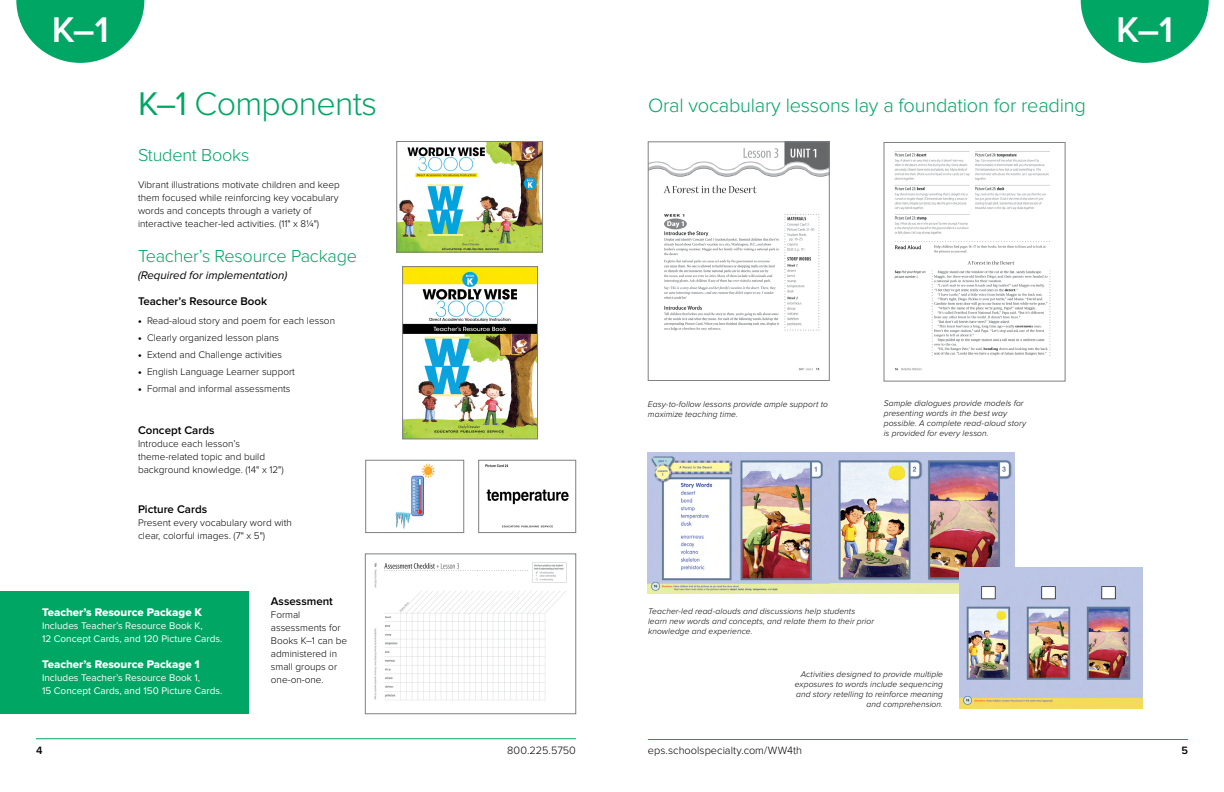
<style>
.page{position:relative;width:1224px;height:792px;background:#fff}
.page>*{position:absolute;margin:0;border:0;box-sizing:border-box;transform-origin:0 0}
.t1{font:600 37px "Proxima Nova";color:#fff}
.t2{font:300 34px "Proxima Nova";letter-spacing:-.02em;color:#00a664}
.t3{font:300 20px "Proxima Nova";letter-spacing:-.01em;color:#00a664}
.t4{font:300 18px "Proxima Nova";letter-spacing:-.01em;color:#00a664}
.t5{font:600 11.5px "Proxima Nova";color:#000}
.t6{font:11.5px "Proxima Nova Extrabld";color:#fff}
.t7{font:italic 11.5px "Proxima Nova";color:#000}
.t8{font:300 11px "Proxima Nova";color:#000}
.t9{font:600 11px "Proxima Nova";color:#000}
.t10{font:300 10px/13px "Proxima Nova";color:#000}
.t11{font:10px/13px "Proxima Nova";color:#fff}
.t12{font:italic 300 8.5px/10px "Proxima Nova";letter-spacing:.01em;color:#000}
.s1{font-weight:400}
.s2{font-weight:900}
</style>
<div class="page">
<hr style="left:36px;top:738px;width:540px;height:1px;background:#00a664">
<hr style="left:648px;top:739px;width:540px;height:1px;background:#00a664">
<img style="left:399px;top:143px;width:142px;height:107px">
<div style="left:397px;top:141px;width:146px;height:111px;border:1px solid #7e8083"></div>
<img style="left:404px;top:268px;width:132px;height:169px">
<div style="left:402px;top:266px;width:136px;height:173px;border:1px solid #7e8083"></div>
<img style="left:485px;top:464px;width:84px;height:64px">
<div style="left:478px;top:460px;width:98px;height:73px;border:1px solid #7e8083"></div>
<img style="left:395px;top:463px;width:40px;height:66px">
<div style="left:365px;top:460px;width:99px;height:73px;border:1px solid #7e8083"></div>
<div style="left:0;top:592px;width:248px;height:122px;background:#00a664"></div>
<img style="left:374px;top:562px;width:193px;height:138px">
<div style="left:365px;top:554px;width:211px;height:160px;border:1px solid #7e8083"></div>
<img style="left:650px;top:144px;width:178px;height:227px">
<div style="left:648px;top:142px;width:182px;height:239px;border:1px solid #7e8083"></div>
<img style="left:894px;top:151px;width:157px;height:220px">
<img style="left:648px;top:453px;width:183px;height:141px">
<img style="left:831px;top:453px;width:183px;height:141px">
<img style="left:959px;top:567px;width:184px;height:141px">
<svg style="left:16px;top:0;width:128px;height:63px"></svg>
<svg style="left:1081px;top:0;width:128px;height:63px"></svg>
<h1 class="t1" style="left:52px;top:8px;width:59px">K–1</h1>
<h1 class="t1" style="left:1116px;top:8px;width:59px">K–1</h1>
<h2 class="t2" style="left:138px;top:84px;width:241px"><span class="s1">K–1</span> Components</h2>
<h3 class="t4" style="left:138px;top:145px;width:113px">Student Books</h3>
<p class="t10" style="left:138px;top:178px;width:203px">Vibrant illustrations motivate children and keep them focused while reinforcing key vocabulary words and concepts through a variety of interactive teacher-led activities. (11" x 8¼")</p>
<h3 class="t4" style="left:138px;top:246px;width:221px">Teacher’s Resource Package</h3>
<p class="t7" style="left:138px;top:269px;width:151px">(Required for implementation)</p>
<p class="t5" style="left:138px;top:295px;width:131px">Teacher’s Resource Book</p>
<p class="t10" style="left:138px;top:314px;width:199px"><span class="s2">•</span> Read-aloud story and poem for each lesson</p>
<p class="t10" style="left:138px;top:331px;width:143px"><span class="s2">•</span> Clearly organized lesson plans</p>
<p class="t10" style="left:138px;top:348px;width:146px"><span class="s2">•</span> Extend and Challenge activities</p>
<p class="t10" style="left:138px;top:365px;width:158px"><span class="s2">•</span> English Language Learner support</p>
<p class="t10" style="left:138px;top:382px;width:154px"><span class="s2">•</span> Formal and informal assessments</p>
<p class="t5" style="left:138px;top:423px;width:78px">Concept Cards</p>
<p class="t10" style="left:138px;top:437px;width:147px">Introduce each lesson’s theme-related topic and build background knowledge. (14" x 12")</p>
<p class="t5" style="left:138px;top:502px;width:71px">Picture Cards</p>
<p class="t10" style="left:138px;top:516px;width:155px">Present every vocabulary word with clear, colorful images. (7" x 5")</p>
<p class="t6" style="left:42px;top:604px;width:162px">Teacher’s Resource Package K</p>
<p class="t11" style="left:42px;top:619px;width:182px">Includes Teacher’s Resource Book K,<br>12 Concept Cards, and 120 Picture Cards.</p>
<p class="t6" style="left:42px;top:656px;width:159px">Teacher’s Resource Package 1</p>
<p class="t11" style="left:42px;top:671px;width:182px">Includes Teacher’s Resource Book 1,<br>15 Concept Cards, and 150 Picture Cards.</p>
<p class="t5" style="left:271px;top:595px;width:64px">Assessment</p>
<p class="t10" style="left:271px;top:609px;width:78px">Formal assessments for<br>Books K–1 can be administered in small groups or one-on-one.</p>
<h3 class="t3" style="left:648px;top:94px;width:439px">Oral vocabulary lessons lay a foundation for reading</h3>
<p class="t12" style="left:648px;top:399px;width:181px">Easy-to-follow lessons provide ample support to maximize teaching time.</p>
<p class="t12" style="left:884px;top:398px;width:144px">Sample dialogues provide models for presenting words in the best way possible. A complete read-aloud story is provided for every lesson.</p>
<p class="t12" style="left:648px;top:606px;width:228px">Teacher-led read-alouds and discussions help students learn new words and concepts, and relate them to their prior knowledge and experience.</p>
<p class="t12" style="left:795px;top:669px;width:150px;text-align:right">Activities designed to provide multiple exposures to words include sequencing and story retelling to reinforce meaning and comprehension.</p>
<p class="t9" style="left:36px;top:744px;width:8px">4</p>
<p class="t8" style="left:507px;top:744px;width:70px">800.225.5750</p>
<p class="t8" style="left:648px;top:744px;width:156px">eps.schoolspecialty.com/WW4th</p>
<p class="t9" style="left:1181px;top:744px;width:8px">5</p>
</div>
